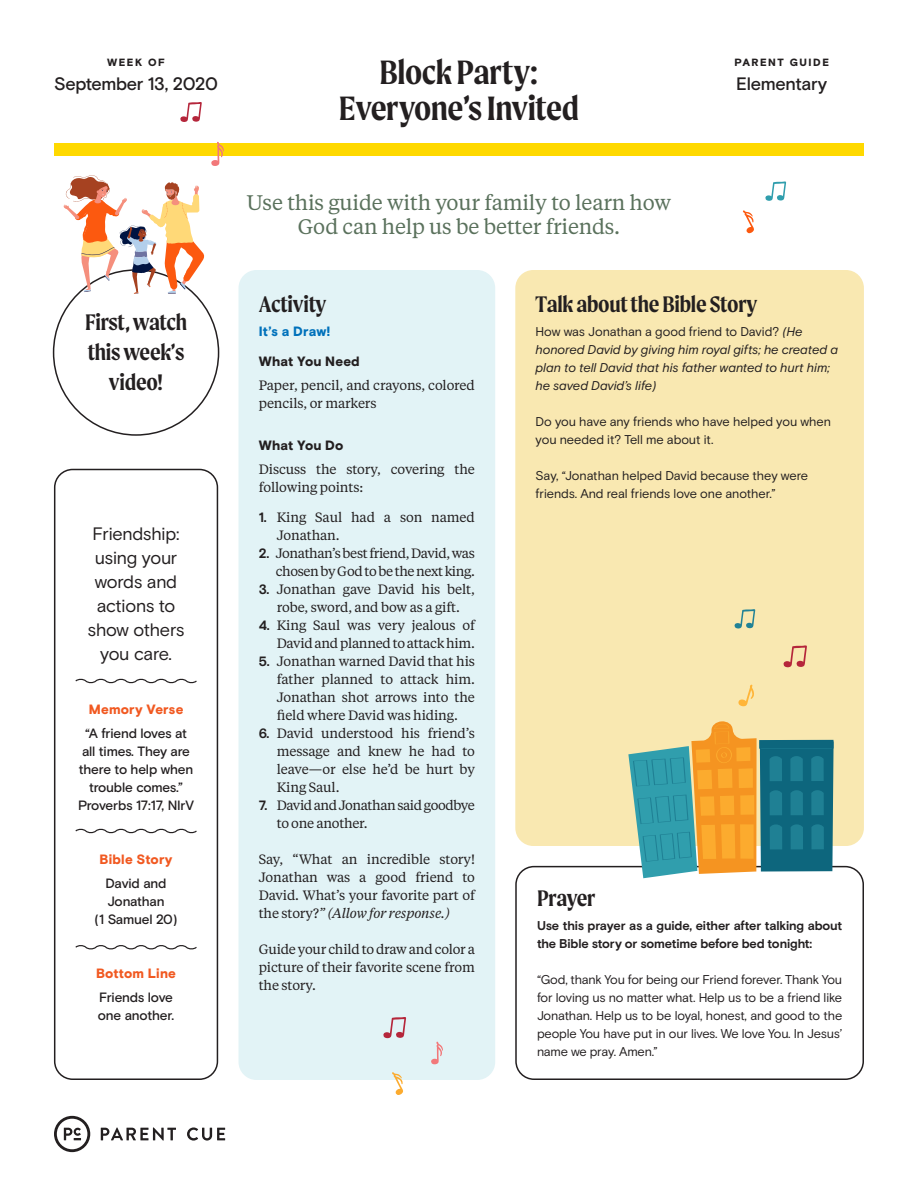
<style>
.page{position:relative;width:918px;height:1188px;background:#fff}
.page>*{position:absolute;margin:0;border:0;box-sizing:border-box;transform-origin:0 0}
.t1{font:600 36px/36px "Moret";letter-spacing:-.01em;color:#231f20;text-align:center}
.t2{font:600 24px/30px "Moret";letter-spacing:-.01em;color:#231f20;text-align:center}
.t3{font:21px/24px "Tiempos Text";letter-spacing:-.01em;color:#5a715c;text-align:center}
.t4{font:18px/24px "Basis Grotesque";letter-spacing:-.015em;color:#231f20;text-align:center}
.t5{font:500 18px "Basis Grotesque";letter-spacing:-.02em;color:#231f20}
.t6{font:13.5px/18px "Tiempos Text";letter-spacing:-.01em;color:#231f20;text-align:justify}
.t7{font:500 13.5px/18px "Basis Grotesque";letter-spacing:-.015em;color:#231f20;text-align:center}
.t8{font:13.5px/18px "Tiempos Text";letter-spacing:-.03em;color:#231f20;text-align:right}
.t9{font:900 13.5px "Basis Grotesque";letter-spacing:.015em;color:#f15921}
.t10{font:900 13.5px "Basis Grotesque";letter-spacing:.01em;color:#231f20}
.t11{font:900 13.5px "Basis Grotesque";letter-spacing:.01em;color:#0071bb}
.t12{font:12.75px/18px "Basis Grotesque";letter-spacing:-.01em;color:#231f20}
.t13{font:italic 12.75px/18px "Basis Grotesque";letter-spacing:-.005em;color:#231f20}
.t14{font:700 12.75px/18px "Basis Grotesque";letter-spacing:-.01em;color:#231f20}
.t15{font:900 10.5px "Basis Grotesque";letter-spacing:.145em;color:#231f20}
.s1{font-family:"Basis Grotesque";font-weight:700}
.s2{font-style:italic}
.s3{font-style:normal}
</style>
<div class="page">
<div style="left:515px;top:270px;width:349px;height:576px;background:#f9e8b1;border-radius:18px"></div>
<svg style="left:101px;top:1127px;width:75px;height:14px"></svg>
<svg style="left:187px;top:1127px;width:38px;height:14px"></svg>
<svg style="left:54px;top:1116px;width:36px;height:36px"></svg>
<div style="left:54px;top:144px;width:810px;height:12px;background:#ffd900"></div>
<div style="left:515px;top:866px;width:349px;height:214px;border:2px solid #231f20;border-radius:18px"></div>
<div style="left:239px;top:270px;width:256px;height:810px;background:#e2f3f6;border-radius:18px"></div>
<div style="left:54px;top:469px;width:164px;height:611px;border:2px solid #231f20;border-radius:18px"></div>
<svg style="left:75px;top:678px;width:122px;height:6px"></svg>
<svg style="left:75px;top:828px;width:122px;height:6px"></svg>
<svg style="left:75px;top:945px;width:122px;height:5px"></svg>
<svg style="left:64px;top:175px;width:141px;height:119px"></svg>
<svg style="left:180px;top:102px;width:22px;height:20px"></svg>
<svg style="left:211px;top:141px;width:13px;height:25px"></svg>
<svg style="left:628px;top:721px;width:206px;height:157px"></svg>
<svg style="left:783px;top:645px;width:24px;height:22px"></svg>
<svg style="left:738px;top:684px;width:16px;height:22px"></svg>
<svg style="left:765px;top:181px;width:21px;height:20px"></svg>
<svg style="left:743px;top:210px;width:11px;height:23px"></svg>
<svg style="left:734px;top:609px;width:21px;height:20px"></svg>
<svg style="left:392px;top:1072px;width:11px;height:23px"></svg>
<svg style="left:431px;top:1041px;width:12px;height:23px"></svg>
<svg style="left:383px;top:1017px;width:23px;height:21px"></svg>
<p class="t15" style="left:107px;top:56px;width:59px">WEEK OF</p>
<h3 class="t5" style="left:54px;top:73px;width:165px">September 13, 2020</h3>
<h2 class="t2" style="left:85px;top:307px;width:104px">First, watch this week’s video!</h2>
<h3 class="t4" style="left:88px;top:522px;width:98px">Friendship: using your words and actions to show others you care.</h3>
<p class="t9" style="left:89px;top:701px;width:96px">Memory Verse</p>
<p class="t7" style="left:78px;top:725px;width:118px">“A friend loves at all times. They are there to help when trouble comes.”<br>Proverbs 17:17, NIrV</p>
<p class="t9" style="left:100px;top:851px;width:74px">Bible Story</p>
<p class="t7" style="left:95px;top:875px;width:84px">David and<br>Jonathan<br>(1 Samuel 20)</p>
<p class="t9" style="left:96px;top:965px;width:82px">Bottom Line</p>
<p class="t7" style="left:98px;top:989px;width:78px;text-align:left">Friends love one another.</p>
<h1 class="t1" style="left:339px;top:54px;width:242px">Block Party:<br>Everyone’s Invited</h1>
<h3 class="t3" style="left:247px;top:190px;width:426px">Use this guide with your family to learn how<br>God can help us be better friends.</h3>
<p class="t15" style="left:735px;top:56px;width:96px">PARENT GUIDE</p>
<h3 class="t5" style="left:736px;top:73px;width:93px">Elementary</h3>
<h2 class="t2" style="left:259px;top:289px;width:69px">Activity</h2>
<p class="t11" style="left:259px;top:323px;width:73px">It’s a Draw!</p>
<p class="t10" style="left:259px;top:353px;width:102px">What You Need</p>
<p class="t6" style="left:259px;top:376px;width:218px">Paper, pencil, and crayons, colored pencils, or markers</p>
<p class="t10" style="left:259px;top:437px;width:86px">What You Do</p>
<p class="t6" style="left:259px;top:460px;width:218px">Discuss the story, covering the following points:</p>
<p class="t6" style="left:277px;top:508px;width:200px;text-indent:-18px"><span class="s1">1.</span> King Saul had a son named<br>Jonathan.</p>
<p class="t8" style="left:259px;top:544px;width:218px"><span class="s1">2.</span> Jonathan’s best friend, David, was chosen by God to be the next king.</p>
<p class="t6" style="left:259px;top:580px;width:218px;text-align:center"><span class="s1">3.</span> Jonathan gave David his belt, robe, sword, and bow as a gift.</p>
<p class="t6" style="left:259px;top:616px;width:218px;text-align:right"><span class="s1">4.</span> King Saul was very jealous of<br>David and planned to attack him.</p>
<p class="t6" style="left:277px;top:652px;width:200px;text-indent:-18px"><span class="s1">5.</span> Jonathan warned David that his father planned to attack him.<br>Jonathan shot arrows into the field where David was hiding.</p>
<p class="t6" style="left:277px;top:724px;width:200px;text-indent:-18px"><span class="s1">6.</span> David understood his friend’s message and knew he had to leave—or else he’d be hurt by King Saul.</p>
<p class="t8" style="left:277px;top:796px;width:200px;text-align:left;text-indent:-18px"><span class="s1">7.</span> David and Jonathan said goodbye to one another.</p>
<p class="t6" style="left:259px;top:850px;width:218px">Say, “What an incredible story!<br>Jonathan was a good friend to David. What’s your favorite part of the story?<span class="s2">” (Allow for response.)</span></p>
<p class="t6" style="left:259px;top:940px;width:218px">Guide your child to draw and color a picture of their favorite scene from the story.</p>
<h2 class="t2" style="left:536px;top:289px;width:223px">Talk about the Bible Story</h2>
<p class="t13" style="left:536px;top:323px;width:304px"><span class="s3">How was Jonathan a good friend to David?</span> (He honored David by giving him royal gifts; he created a plan to tell David that his father wanted to hurt him; he saved David’s life)</p>
<p class="t12" style="left:536px;top:413px;width:297px">Do you have any friends who have helped you when you needed it? Tell me about it.</p>
<p class="t12" style="left:536px;top:467px;width:274px">Say, “Jonathan helped David because they were friends. And real friends love one another.”</p>
<h2 class="t2" style="left:537px;top:883px;width:60px">Prayer</h2>
<p class="t14" style="left:537px;top:917px;width:307px">Use this prayer as a guide, either after talking about the Bible story or sometime before bed tonight:</p>
<p class="t12" style="left:537px;top:971px;width:307px;text-align:justify">“God, thank You for being our Friend forever. Thank You for loving us no matter what. Help us to be a friend like Jonathan. Help us to be loyal, honest, and good to the people You have put in our lives. We love You. In Jesus’ name we pray. Amen.”</p>
</div>
